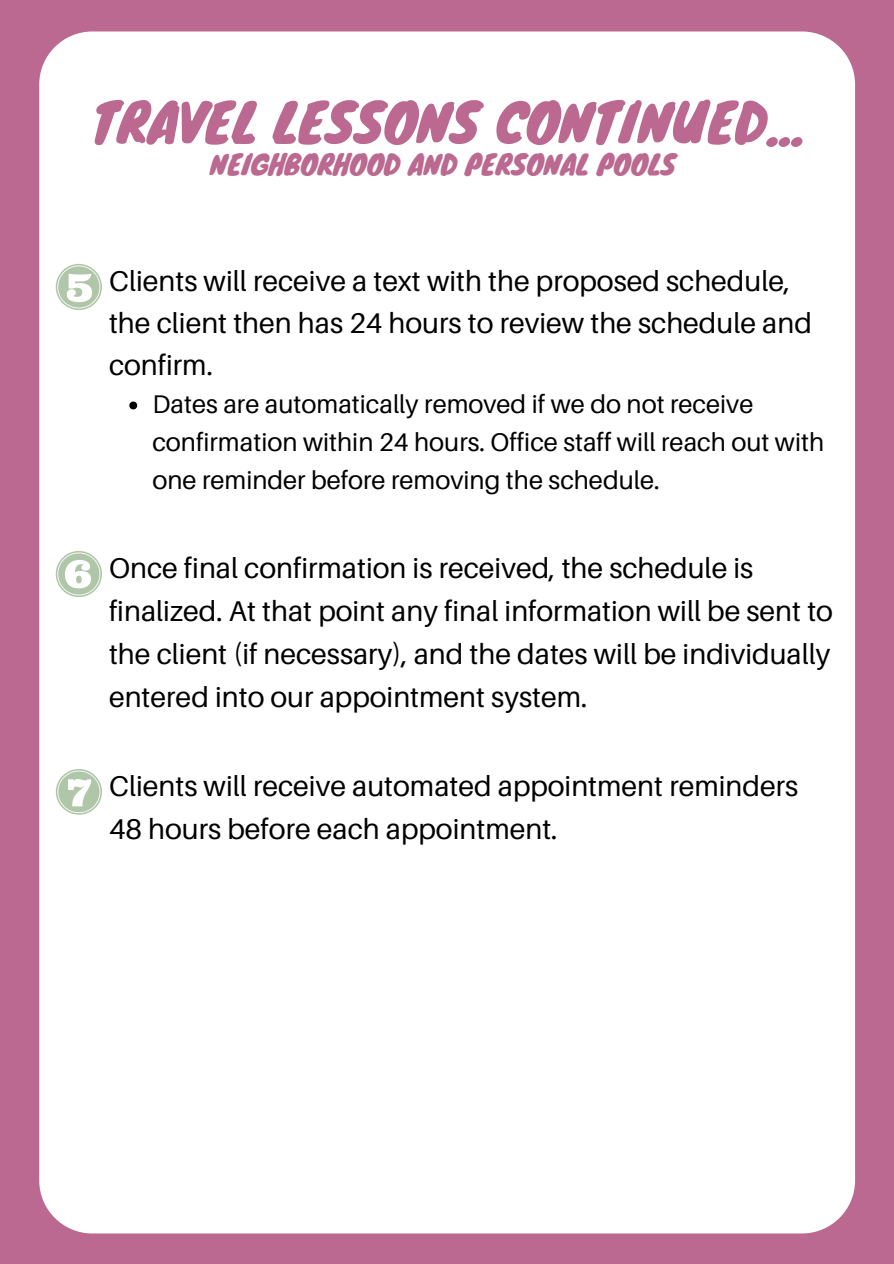
<style>
.page{position:relative;width:894px;height:1264px;background:#fff}
.page>*{position:absolute;margin:0;border:0;box-sizing:border-box;transform-origin:0 0}
.t1{font:52.5px "Knewave";color:#bb6990}
.t2{font:28.5px/42.8px "Aileron";color:#000}
.t3{font:27px "Knewave";color:#bb6990}
.t4{font:25.5px/38.2px "Aileron";color:#000}
</style>
<div class="page">
<div style="left:0;top:0;width:893px;height:1263px;background:#bb6990"></div>
<div style="left:39px;top:31px;width:815px;height:1202px;background:#fff;border-radius:53px"></div>
<svg style="left:56px;top:551px;width:46px;height:46px"></svg>
<svg style="left:56px;top:769px;width:46px;height:45px"></svg>
<svg style="left:129px;top:401px;width:8px;height:8px"></svg>
<svg style="left:56px;top:264px;width:46px;height:46px"></svg>
<h1 class="t1" style="left:91px;top:80px;width:713px">TRAVEL LESSONS CONTINUED...</h1>
<p class="t3" style="left:210px;top:142px;width:466px">NEIGHBORHOOD AND PERSONAL POOLS</p>
<p class="t2" style="left:109px;top:260px;width:704px;line-height:41.7px">Clients will receive a text with the proposed schedule, the client then has 24 hours to review the schedule and confirm.</p>
<p class="t4" style="left:152px;top:384px;width:673px">Dates are automatically removed if we do not receive confirmation within 24 hours. Office staff will reach out with one reminder before removing the schedule.</p>
<p class="t2" style="left:109px;top:546px;width:725px">Once final confirmation is received, the schedule is finalized. At that point any final information will be sent to the client (if necessary), and the dates will be individually entered into our appointment system.</p>
<p class="t2" style="left:109px;top:764px;width:690px">Clients will receive automated appointment reminders<br>48 hours before each appointment.</p>
</div>
